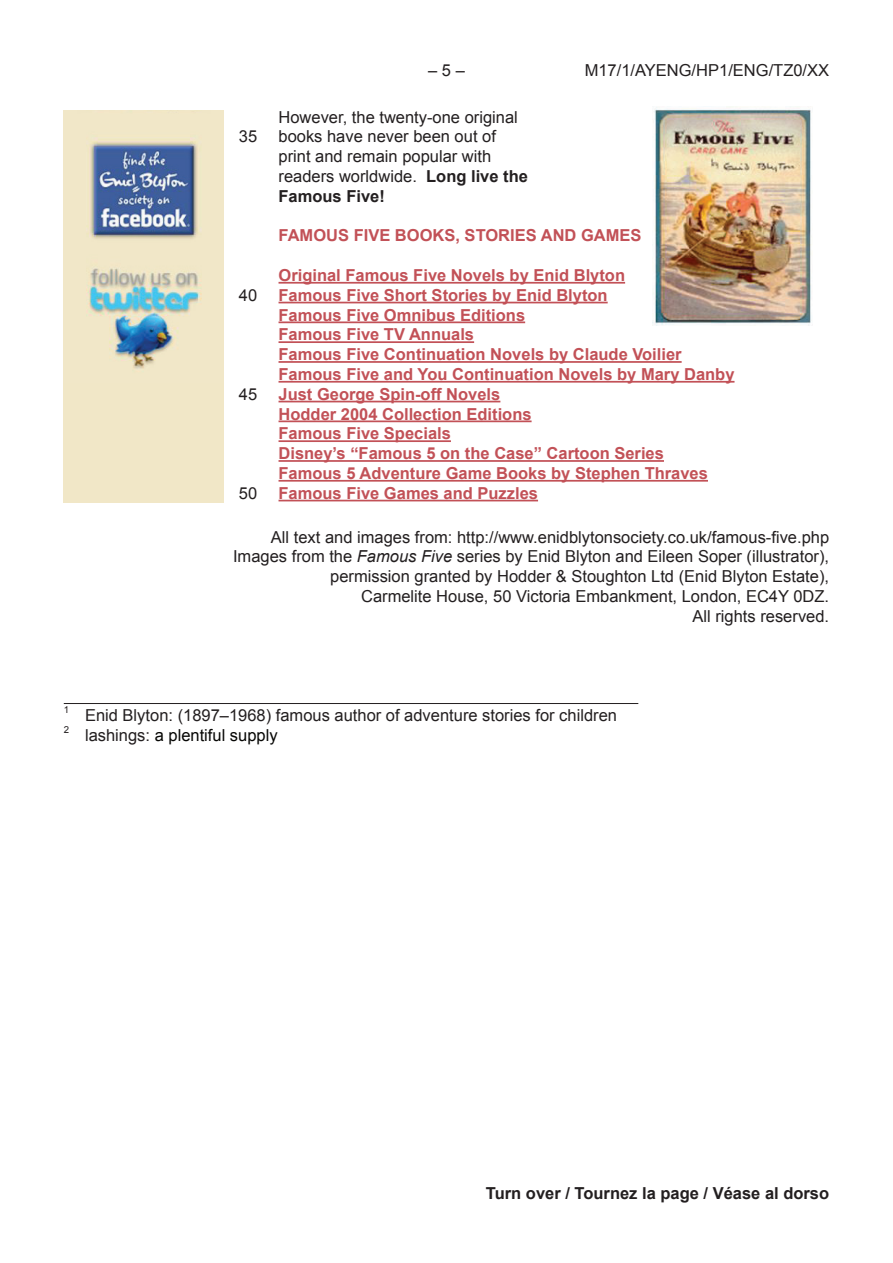
<style>
.page{position:relative;width:893px;height:1263px;background:#fff}
.page>*{position:absolute;margin:0;border:0;box-sizing:border-box;transform-origin:0 0}
.t1{font:16.5px/19.8px "Arial";color:#231f20}
.t2{font:700 16.5px/19.8px "Arial";color:#c25157}
.t3{font:700 16.5px "Arial";color:#231f20}
.t4{font:16.5px "Arial";color:#060604}
.t5{font:9.6px "Arial";color:#231f20}
.s1{font-weight:700}
.s2{font-style:italic}
.s3{color:#231f20}
</style>
<div class="page">
<hr style="left:64px;top:703px;width:574px;height:1px;background:#231f20">
<svg style="left:64px;top:110px;width:671px;height:393px"></svg>
<img style="left:64px;top:111px;width:159px;height:391px">
<hr style="left:279px;top:282px;width:346px;height:2px;background:#c25157">
<hr style="left:279px;top:302px;width:329px;height:1px;background:#c25157">
<hr style="left:279px;top:321px;width:246px;height:2px;background:#c25157">
<hr style="left:279px;top:341px;width:195px;height:2px;background:#c25157">
<hr style="left:279px;top:361px;width:403px;height:2px;background:#c25157">
<hr style="left:279px;top:381px;width:455px;height:2px;background:#c25157">
<hr style="left:279px;top:401px;width:221px;height:1px;background:#c25157">
<hr style="left:279px;top:420px;width:253px;height:2px;background:#c25157">
<hr style="left:279px;top:440px;width:172px;height:2px;background:#c25157">
<hr style="left:279px;top:460px;width:385px;height:2px;background:#c25157">
<hr style="left:279px;top:480px;width:429px;height:2px;background:#c25157">
<hr style="left:279px;top:500px;width:259px;height:1px;background:#c25157">
<img style="left:653px;top:106px;width:158px;height:220px">
<p class="t1" style="left:428px;top:60px;width:38px">– 5 –</p>
<p class="t1" style="left:585px;top:60px;width:246px">M17/1/AYENG/HP1/ENG/TZ0/XX</p>
<p class="t1" style="left:279px;top:107px;width:251px">However, the twenty-one original books have never been out of print and remain popular with readers worldwide. <span class="s1">Long live the<br>Famous Five!</span></p>
<p class="t2" style="left:279px;top:226px;width:365px">FAMOUS FIVE BOOKS, STORIES AND GAMES</p>
<p class="t2" style="left:279px;top:266px;width:457px">Original Famous Five Novels by Enid Blyton<br>Famous Five Short Stories by Enid Blyton<br>Famous Five Omnibus Editions<br>Famous Five TV Annuals<br>Famous Five Continuation Novels by Claude Voilier Famous Five and You Continuation Novels by Mary Danby Just George Spin-off Novels<br>Hodder 2004 Collection Editions<br>Famous Five Specials<br>Disney’s “Famous 5 on the Case” Cartoon Series<br>Famous 5 Adventure Game Books by Stephen Thraves Famous Five Games and Puzzles</p>
<p class="t1" style="left:233px;top:527px;width:598px;text-align:right">All text and images from: http://www.enidblytonsociety.co.uk/famous-five.php Images from the <span class="s2">Famous Five</span> series by Enid Blyton and Eileen Soper (illustrator), permission granted by Hodder &amp; Stoughton Ltd (Enid Blyton Estate),<br>Carmelite House, 50 Victoria Embankment, London, EC4Y 0DZ.<br>All rights reserved.</p>
<p class="t1" style="left:239px;top:127px;width:20px">35</p>
<p class="t1" style="left:239px;top:285px;width:20px">40</p>
<p class="t1" style="left:239px;top:384px;width:20px">45</p>
<p class="t1" style="left:239px;top:483px;width:20px">50</p>
<p class="t5" style="left:64px;top:704px;width:7px">1</p>
<p class="t1" style="left:85px;top:705px;width:533px">Enid Blyton: (1897–1968) famous author of adventure stories for children</p>
<p class="t5" style="left:64px;top:724px;width:7px">2</p>
<p class="t4" style="left:85px;top:724px;width:194px"><span class="s3">lashings:</span> a plentiful supply</p>
<p class="t3" style="left:486px;top:1182px;width:345px">Turn over / Tournez la page / Véase al dorso</p>
</div>
